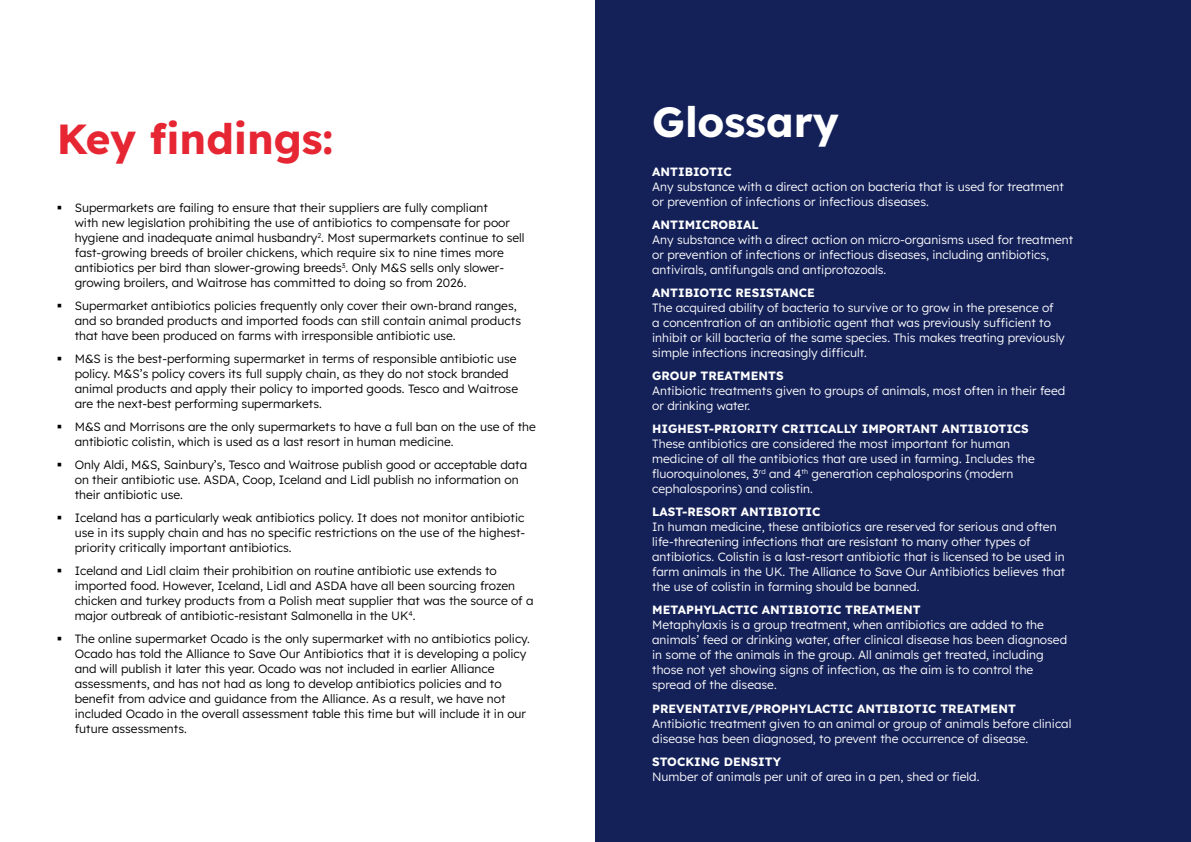
<style>
.page{position:relative;width:1191px;height:842px;background:#fff}
.page>*{position:absolute;margin:0;border:0;box-sizing:border-box;transform-origin:0 0}
.t1{font:700 42.1px "Lexend";color:#e62633}
.t2{font:700 42.1px "Lexend";color:#fff}
.t3{font:300 12px/15px "Lexend";color:#000}
.t4{font:300 12px/15px "Lexend";color:#fff}
.s1{font-weight:700}
</style>
<div class="page">
<div style="left:595px;top:0;width:596px;height:842px;background:#142159"></div>
<p class="t1" style="left:57px;top:106px;width:278px">Key findings:</p>
<p class="t3" style="left:75px;top:199px;width:451px;text-indent:-18px">▪ Supermarkets are failing to ensure that their suppliers are fully compliant<br>with new legislation prohibiting the use of antibiotics to compensate for poor hygiene and inadequate animal husbandry<sup>2</sup>. Most supermarkets continue to sell fast-growing breeds of broiler chickens, which require six to nine times more antibiotics per bird than slower-growing breeds<sup>3</sup>. Only M&amp;S sells only slower&shy;growing broilers, and Waitrose has committed to doing so from 2026.</p>
<p class="t3" style="left:75px;top:297px;width:448px;text-indent:-18px">▪ Supermarket antibiotics policies frequently only cover their own-brand ranges, and so branded products and imported foods can still contain animal products that have been produced on farms with irresponsible antibiotic use.</p>
<p class="t3" style="left:75px;top:350px;width:445px;text-indent:-18px">▪ M&amp;S is the best-performing supermarket in terms of responsible antibiotic use policy. M&amp;S’s policy covers its full supply chain, as they do not stock branded animal products and apply their policy to imported goods. Tesco and Waitrose are the next-best performing supermarkets.</p>
<p class="t3" style="left:75px;top:418px;width:463px;text-indent:-18px">▪ M&amp;S and Morrisons are the only supermarkets to have a full ban on the use of the antibiotic colistin, which is used as a last resort in human medicine.</p>
<p class="t3" style="left:75px;top:456px;width:454px;text-indent:-18px">▪ Only Aldi, M&amp;S, Sainbury’s, Tesco and Waitrose publish good or acceptable data on their antibiotic use. ASDA, Coop, Iceland and Lidl publish no information on their antibiotic use.</p>
<p class="t3" style="left:75px;top:509px;width:452px;text-align:justify;text-indent:-18px">▪ Iceland has a particularly weak antibiotics policy. It does not monitor antibiotic use in its supply chain and has no specific restrictions on the use of the highest&shy;priority critically important antibiotics.</p>
<p class="t3" style="left:75px;top:562px;width:460px;text-indent:-18px">▪ Iceland and Lidl claim their prohibition on routine antibiotic use extends to imported food. However, Iceland, Lidl and ASDA have all been sourcing frozen chicken and turkey products from a Polish meat supplier that was the source of a major outbreak of antibiotic-resistant Salmonella in the UK<sup>4</sup>.</p>
<p class="t3" style="left:75px;top:630px;width:457px;text-indent:-18px">▪ The online supermarket Ocado is the only supermarket with no antibiotics policy.<br>Ocado has told the Alliance to Save Our Antibiotics that it is developing a policy and will publish it later this year. Ocado was not included in earlier Alliance assessments, and has not had as long to develop antibiotics policies and to benefit from advice and guidance from the Alliance. As a result, we have not included Ocado in the overall assessment table this time but will include it in our future assessments.</p>
<p class="t2" style="left:652px;top:89px;width:188px">Glossary</p>
<p class="t4" style="left:652px;top:164px;width:413px"><span class="s1">ANTIBIOTIC<br></span>Any substance with a direct action on bacteria that is used for treatment or prevention of infections or infectious diseases.</p>
<p class="t4" style="left:652px;top:217px;width:422px"><span class="s1">ANTIMICROBIAL<br></span>Any substance with a direct action on micro-organisms used for treatment or prevention of infections or infectious diseases, including antibiotics, antivirals, antifungals and antiprotozoals.</p>
<p class="t4" style="left:652px;top:285px;width:414px"><span class="s1">ANTIBIOTIC RESISTANCE<br></span>The acquired ability of bacteria to survive or to grow in the presence of<br>a concentration of an antibiotic agent that was previously sufficient to inhibit or kill bacteria of the same species. This makes treating previously simple infections increasingly difficult.</p>
<p class="t4" style="left:652px;top:368px;width:414px"><span class="s1">GROUP TREATMENTS<br></span>Antibiotic treatments given to groups of animals, most often in their feed or drinking water.</p>
<p class="t4" style="left:652px;top:421px;width:384px"><span class="s1">HIGHEST-PRIORITY CRITICALLY IMPORTANT ANTIBIOTICS </span>These antibiotics are considered the most important for human medicine of all the antibiotics that are used in farming. Includes the fluoroquinolones, 3<sup>rd</sup> and 4<sup>th</sup> generation cephalosporins (modern cephalosporins) and colistin.</p>
<p class="t4" style="left:652px;top:504px;width:414px"><span class="s1">LAST-RESORT ANTIBIOTIC<br></span>In human medicine, these antibiotics are reserved for serious and often life-threatening infections that are resistant to many other types of antibiotics. Colistin is a last-resort antibiotic that is licensed to be used in farm animals in the UK. The Alliance to Save Our Antibiotics believes that the use of colistin in farming should be banned.</p>
<p class="t4" style="left:652px;top:602px;width:416px"><span class="s1">METAPHYLACTIC ANTIBIOTIC TREATMENT<br></span>Metaphylaxis is a group treatment, when antibiotics are added to the animals’ feed or drinking water, after clinical disease has been diagnosed in some of the animals in the group. All animals get treated, including those not yet showing signs of infection, as the aim is to control the spread of the disease.</p>
<p class="t4" style="left:652px;top:700px;width:421px"><span class="s1">PREVENTATIVE/PROPHYLACTIC ANTIBIOTIC TREATMENT<br></span>Antibiotic treatment given to an animal or group of animals before clinical disease has been diagnosed, to prevent the occurrence of disease.</p>
<p class="t4" style="left:652px;top:753px;width:329px"><span class="s1">STOCKING DENSITY<br></span>Number of animals per unit of area in a pen, shed or field.</p>
</div>
